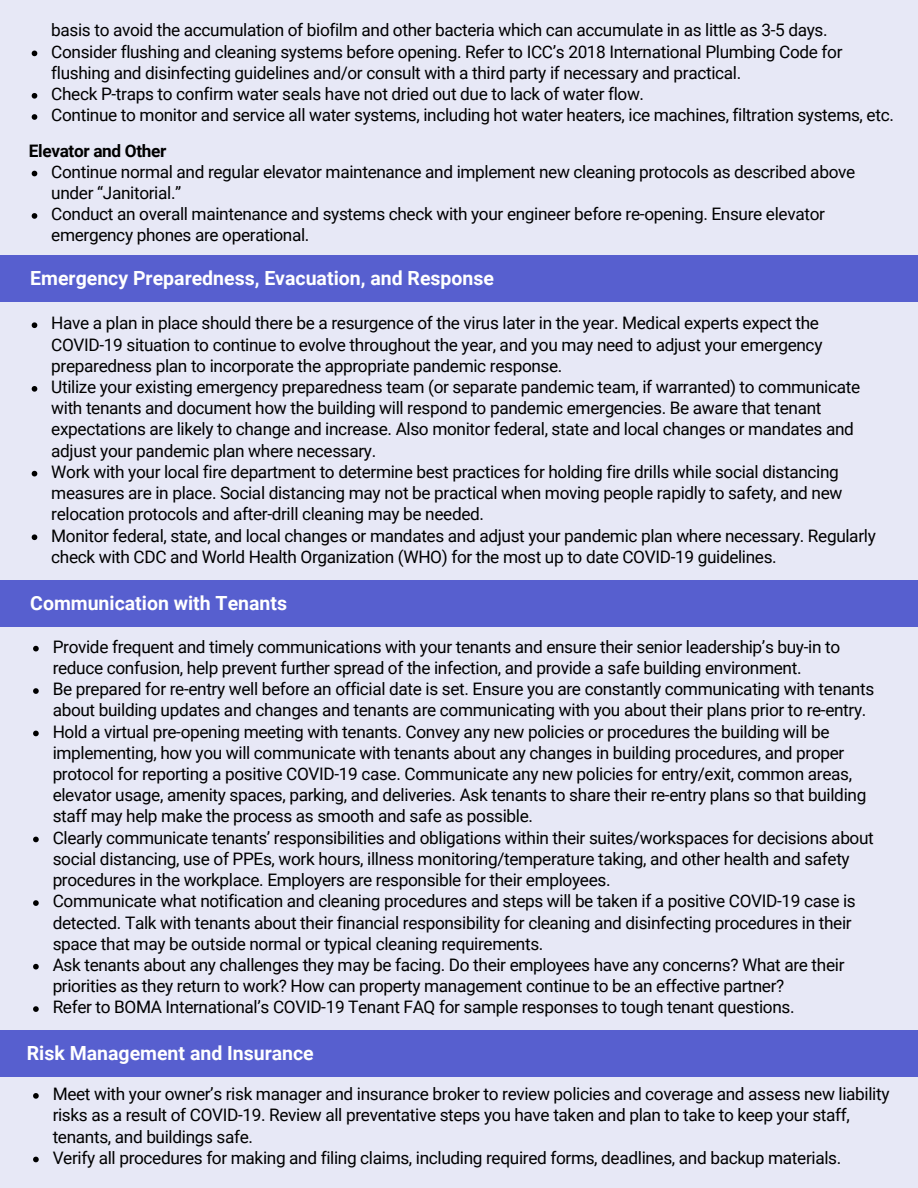
<style>
.page{position:relative;width:918px;height:1188px;background:#e7e8f6}
.page>*{position:absolute;margin:0;border:0;box-sizing:border-box;transform-origin:0 0}
.t1{font:700 19.5px "Roboto";color:#fff}
.t2{font:17.25px/21.1px "Roboto";letter-spacing:-.02em;color:#000}
.t3{font:700 17.25px "Roboto";letter-spacing:-.02em;color:#000}
</style>
<div class="page">
<svg style="left:32px;top:51px;width:5px;height:5px"></svg>
<svg style="left:32px;top:93px;width:5px;height:6px"></svg>
<svg style="left:32px;top:114px;width:5px;height:6px"></svg>
<svg style="left:32px;top:171px;width:5px;height:5px"></svg>
<svg style="left:32px;top:213px;width:5px;height:6px"></svg>
<div style="left:0;top:256px;width:918px;height:46px;background:#575fcf"></div>
<svg style="left:32px;top:322px;width:5px;height:6px"></svg>
<svg style="left:32px;top:386px;width:5px;height:6px"></svg>
<svg style="left:32px;top:471px;width:5px;height:5px"></svg>
<svg style="left:32px;top:534px;width:5px;height:6px"></svg>
<div style="left:0;top:580px;width:918px;height:46px;background:#575fcf"></div>
<svg style="left:33px;top:646px;width:6px;height:5px"></svg>
<svg style="left:33px;top:688px;width:6px;height:6px"></svg>
<svg style="left:33px;top:731px;width:6px;height:5px"></svg>
<svg style="left:33px;top:837px;width:6px;height:5px"></svg>
<svg style="left:33px;top:900px;width:6px;height:6px"></svg>
<svg style="left:33px;top:964px;width:6px;height:6px"></svg>
<svg style="left:33px;top:1006px;width:6px;height:6px"></svg>
<div style="left:0;top:1031px;width:918px;height:46px;background:#575fcf"></div>
<svg style="left:33px;top:1093px;width:6px;height:6px"></svg>
<svg style="left:33px;top:1157px;width:6px;height:5px"></svg>
<p class="t2" style="left:51px;top:19px;width:778px">basis to avoid the accumulation of biofilm and other bacteria which can accumulate in as little as 3-5 days.</p>
<p class="t2" style="left:51px;top:40px;width:844px">Consider flushing and cleaning systems before opening. Refer to ICC’s 2018 International Plumbing Code for flushing and disinfecting guidelines and/or consult with a third party if necessary and practical.<br>Check P-traps to confirm water seals have not dried out due to lack of water flow.<br>Continue to monitor and service all water systems, including hot water heaters, ice machines, filtration systems, etc.</p>
<p class="t2" style="left:51px;top:160px;width:806px">Continue normal and regular elevator maintenance and implement new cleaning protocols as described above under “Janitorial.”<br>Conduct an overall maintenance and systems check with your engineer before re-opening. Ensure elevator emergency phones are operational.</p>
<p class="t3" style="left:29px;top:138px;width:139px">Elevator and Other</p>
<p class="t1" style="left:30px;top:265px;width:465px">Emergency Preparedness, Evacuation, and Response</p>
<p class="t2" style="left:51px;top:312px;width:769px">Have a plan in place should there be a resurgence of the virus later in the year. Medical experts expect the</p>
<p class="t2" style="left:51px;top:333px;width:773px">COVID-19 situation to continue to evolve throughout the year, and you may need to adjust your emergency preparedness plan to incorporate the appropriate pandemic response.</p>
<p class="t2" style="left:51px;top:376px;width:826px">Utilize your existing emergency preparedness team (or separate pandemic team, if warranted) to communicate with tenants and document how the building will respond to pandemic emergencies. Be aware that tenant expectations are likely to change and increase. Also monitor federal, state and local changes or mandates and adjust your pandemic plan where necessary.<br>Work with your local fire department to determine best practices for holding fire drills while social distancing measures are in place. Social distancing may not be practical when moving people rapidly to safety, and new relocation protocols and after-drill cleaning may be needed.<br>Monitor federal, state, and local changes or mandates and adjust your pandemic plan where necessary. Regularly check with CDC and World Health Organization (WHO) for the most up to date COVID-19 guidelines.</p>
<p class="t1" style="left:30px;top:589px;width:258px">Communication with Tenants</p>
<p class="t2" style="left:53px;top:636px;width:823px">Provide frequent and timely communications with your tenants and ensure their senior leadership’s buy-in to reduce confusion, help prevent further spread of the infection, and provide a safe building environment.<br>Be prepared for re-entry well before an official date is set. Ensure you are constantly communicating with tenants about building updates and changes and tenants are communicating with you about their plans prior to re-entry.<br>Hold a virtual pre-opening meeting with tenants. Convey any new policies or procedures the building will be implementing, how you will communicate with tenants about any changes in building procedures, and proper protocol for reporting a positive COVID-19 case. Communicate any new policies for entry/exit, common areas,</p>
<p class="t2" style="left:53px;top:784px;width:815px">elevator usage, amenity spaces, parking, and deliveries. Ask tenants to share their re-entry plans so that building staff may help make the process as smooth and safe as possible.</p>
<p class="t2" style="left:53px;top:826px;width:823px">Clearly communicate tenants’ responsibilities and obligations within their suites/workspaces for decisions about social distancing, use of PPEs, work hours, illness monitoring/temperature taking, and other health and safety procedures in the workplace. Employers are responsible for their employees.<br>Communicate what notification and cleaning procedures and steps will be taken if a positive COVID-19 case is detected. Talk with tenants about their financial responsibility for cleaning and disinfecting procedures in their space that may be outside normal or typical cleaning requirements.<br>Ask tenants about any challenges they may be facing. Do their employees have any concerns? What are their priorities as they return to work? How can property management continue to be an effective partner?<br>Refer to BOMA International’s COVID-19 Tenant FAQ for sample responses to tough tenant questions.</p>
<p class="t1" style="left:27px;top:1040px;width:288px">Risk Management and Insurance</p>
<p class="t2" style="left:53px;top:1083px;width:838px">Meet with your owner’s risk manager and insurance broker to review policies and coverage and assess new liability risks as a result of COVID-19. Review all preventative steps you have taken and plan to take to keep your staff, tenants, and buildings safe.<br>Verify all procedures for making and filing claims, including required forms, deadlines, and backup materials.</p>
</div>
